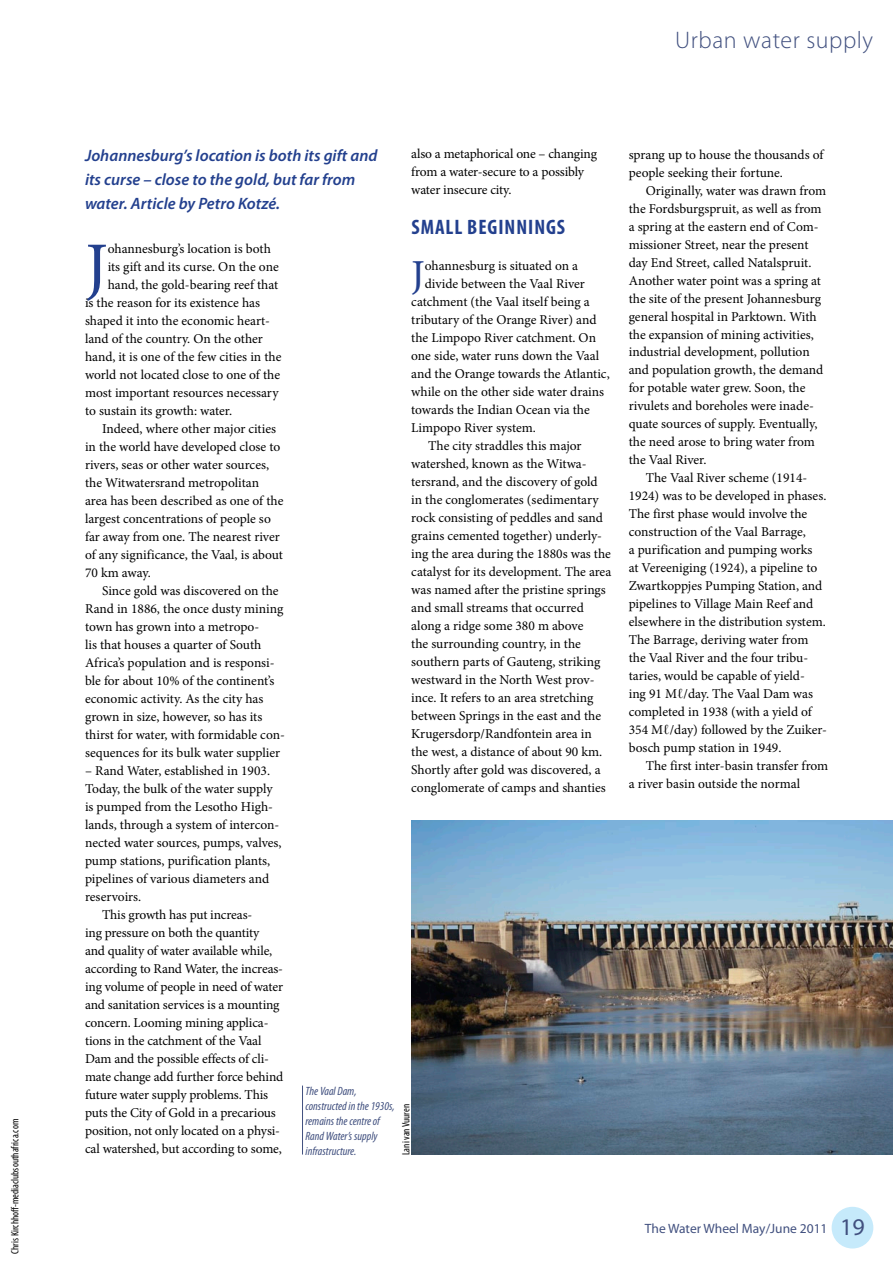
<style>
.page{position:relative;width:893px;height:1263px;background:#fff}
.page>*{position:absolute;margin:0;border:0;box-sizing:border-box;transform-origin:0 0}
.t1{font:68.85px "Minion Pro";color:#23408e}
.t2{font:41.25px "Minion Pro";color:#23408e}
.t3{font:300 24px "Myriad Pro";letter-spacing:.025em;color:#41507f}
.t4{font:700 condensed 21px "Myriad Pro";letter-spacing:.045em;color:#23408e}
.t5{font:italic 600 16.5px/24px "Myriad Pro";color:#23408e}
.t6{font:13.5px/18px "Minion Pro";letter-spacing:-.005em;color:#000}
.t7{font:13.5px "Myriad Pro";color:#41507f}
.t8{font:italic condensed 12px/15px "Myriad Pro";color:#41507f}
.t9{font:condensed 10.65px "Myriad Pro";color:#000}
.s1{font-family:"Times New Roman"}
.s2{font-size:24px}
</style>
<div class="page">
<div style="left:832px;top:1207px;width:41px;height:41px;background:#c6eafb;border-radius:50%"></div>
<img style="left:411px;top:821px;width:482px;height:333px">
<hr style="left:302px;top:1085px;width:1px;height:69px;background:#41507f">
<p class="t9" style="left:9px;top:1253px;width:136px;rotate:-90deg">Chris Kirchhoff-mediaclubsouthafrica.com</p>
<h3 class="t3" style="left:675px;top:26px;width:200px">Urban water supply</h3>
<p class="t5" style="left:85px;top:143px;width:294px">Johannesburg’s location is both its gift and its curse – close to the gold, but far from water. Article by Petro Kotzé.</p>
<h1 class="t1" style="left:85px;top:221px;width:24px">J</h1>
<p class="t6" style="left:108px;top:240px;width:165px">ohannesburg’s location is both</p>
<p class="t6" style="left:108px;top:258px;width:173px">its gift and its curse. On the one</p>
<p class="t6" style="left:108px;top:276px;width:172px">hand, the gold-bearing reef that</p>
<p class="t6" style="left:85px;top:294px;width:176px">is the reason for its existence has</p>
<p class="t6" style="left:85px;top:312px;width:187px">shaped it into the economic heart-</p>
<p class="t6" style="left:85px;top:330px;width:179px">land of the country. On the other</p>
<p class="t6" style="left:85px;top:348px;width:198px">hand, it is one of the few cities in the</p>
<p class="t6" style="left:85px;top:366px;width:197px">world not located close to one of the</p>
<p class="t6" style="left:85px;top:384px;width:195px">most important resources necessary</p>
<p class="t6" style="left:85px;top:402px;width:149px">to sustain its growth: water.</p>
<p class="t6" style="left:102px;top:420px;width:176px">Indeed, where other major cities</p>
<p class="t6" style="left:85px;top:438px;width:197px">in the world have developed close to</p>
<p class="t6" style="left:85px;top:456px;width:186px">rivers, seas or other water sources,</p>
<p class="t6" style="left:85px;top:474px;width:176px">the Witwatersrand metropolitan</p>
<p class="t6" style="left:85px;top:492px;width:200px">area has been described as one of the</p>
<p class="t6" style="left:85px;top:510px;width:187px">largest concentrations of people so</p>
<p class="t6" style="left:85px;top:528px;width:196px">far away from one. The nearest river</p>
<p class="t6" style="left:85px;top:546px;width:199px">of any significance, the Vaal, is about</p>
<p class="t6" style="left:85px;top:564px;width:67px">70 km away.</p>
<p class="t6" style="left:102px;top:582px;width:178px">Since gold was discovered on the</p>
<p class="t6" style="left:85px;top:600px;width:200px">Rand in 1886, the once dusty mining</p>
<p class="t6" style="left:85px;top:618px;width:176px">town has grown into a metropo-</p>
<p class="t6" style="left:85px;top:636px;width:178px">lis that houses a quarter of South</p>
<p class="t6" style="left:85px;top:654px;width:191px">Africa’s population and is responsi-</p>
<p class="t6" style="left:85px;top:672px;width:191px">ble for about 10% of the continent’s</p>
<p class="t6" style="left:85px;top:690px;width:180px">economic activity. As the city has</p>
<p class="t6" style="left:85px;top:708px;width:179px">grown in size, however, so has its</p>
<p class="t6" style="left:85px;top:726px;width:201px">thirst for water, with formidable con-</p>
<p class="t6" style="left:85px;top:744px;width:197px">sequences for its bulk water supplier</p>
<p class="t6" style="left:85px;top:762px;width:187px">– Rand Water, established in 1903.</p>
<p class="t6" style="left:85px;top:780px;width:189px">Today, the bulk of the water supply</p>
<p class="t6" style="left:85px;top:798px;width:190px">is pumped from the Lesotho High-</p>
<p class="t6" style="left:85px;top:816px;width:196px">lands, through a system of intercon-</p>
<p class="t6" style="left:85px;top:834px;width:198px">nected water sources, pumps, valves,</p>
<p class="t6" style="left:85px;top:852px;width:187px">pump stations, purification plants,</p>
<p class="t6" style="left:85px;top:870px;width:186px">pipelines of various diameters and</p>
<p class="t6" style="left:85px;top:888px;width:58px">reservoirs.</p>
<p class="t6" style="left:102px;top:906px;width:152px">This growth has put increas-</p>
<p class="t6" style="left:85px;top:924px;width:176px">ing pressure on both the quantity</p>
<p class="t6" style="left:85px;top:942px;width:189px">and quality of water available while,</p>
<p class="t6" style="left:85px;top:960px;width:200px">according to Rand Water, the increas-</p>
<p class="t6" style="left:85px;top:978px;width:199px">ing volume of people in need of water</p>
<p class="t6" style="left:85px;top:996px;width:196px">and sanitation services is a mounting</p>
<p class="t6" style="left:85px;top:1014px;width:185px">concern. Looming mining applica-</p>
<p class="t6" style="left:85px;top:1032px;width:178px">tions in the catchment of the Vaal</p>
<p class="t6" style="left:85px;top:1050px;width:185px">Dam and the possible effects of cli-</p>
<p class="t6" style="left:85px;top:1068px;width:200px">mate change add further force behind</p>
<p class="t6" style="left:85px;top:1086px;width:185px">future water supply problems. This</p>
<p class="t6" style="left:85px;top:1104px;width:192px">puts the City of Gold in a precarious</p>
<p class="t6" style="left:85px;top:1122px;width:197px">position, not only located on a physi-</p>
<p class="t6" style="left:85px;top:1140px;width:198px">cal watershed, but according to some,</p>
<p class="t8" style="left:306px;top:1083px;width:91px">The Vaal Dam, constructed in the 1930s, remains the centre of<br>Rand Water’s supply infrastructure.</p>
<p class="t6" style="left:411px;top:145px;width:187px">also a metaphorical one – changing from a water-secure to a possibly water insecure city.</p>
<h3 class="t4" style="left:411px;top:214px;width:154px">SMALL BEGINNINGS</h3>
<h2 class="t2" style="left:411px;top:247px;width:15px">J</h2>
<p class="t6" style="left:425px;top:256px;width:155px">ohannesburg is situated on a</p>
<p class="t6" style="left:425px;top:274px;width:162px">divide between the Vaal River</p>
<p class="t6" style="left:411px;top:292px;width:180px">catchment (the Vaal itself being a</p>
<p class="t6" style="left:411px;top:310px;width:187px">tributary of the Orange River) and</p>
<p class="t6" style="left:411px;top:328px;width:186px">the Limpopo River catchment. On</p>
<p class="t6" style="left:411px;top:346px;width:189px">one side, water runs down the Vaal</p>
<p class="t6" style="left:411px;top:364px;width:200px">and the Orange towards the Atlantic,</p>
<p class="t6" style="left:411px;top:382px;width:194px">while on the other side water drains</p>
<p class="t6" style="left:411px;top:400px;width:180px">towards the Indian Ocean via the</p>
<p class="t6" style="left:411px;top:418px;width:126px">Limpopo River system.</p>
<p class="t6" style="left:428px;top:436px;width:155px">The city straddles this major</p>
<p class="t6" style="left:411px;top:454px;width:177px">watershed, known as the Witwa-</p>
<p class="t6" style="left:411px;top:472px;width:188px">tersrand, and the discovery of gold</p>
<p class="t6" style="left:411px;top:490px;width:189px">in the conglomerates (sedimentary</p>
<p class="t6" style="left:411px;top:508px;width:193px">rock consisting of peddles and sand</p>
<p class="t6" style="left:411px;top:526px;width:192px">grains cemented together) underly-</p>
<p class="t6" style="left:411px;top:544px;width:201px">ing the area during the 1880s was the</p>
<p class="t6" style="left:411px;top:562px;width:202px">catalyst for its development. The area</p>
<p class="t6" style="left:411px;top:580px;width:196px">was named after the pristine springs</p>
<p class="t6" style="left:411px;top:598px;width:174px">and small streams that occurred</p>
<p class="t6" style="left:411px;top:616px;width:174px">along a ridge some 380 m above</p>
<p class="t6" style="left:411px;top:634px;width:171px">the surrounding country, in the</p>
<p class="t6" style="left:411px;top:652px;width:191px">southern parts of Gauteng, striking</p>
<p class="t6" style="left:411px;top:670px;width:185px">westward in the North West prov-</p>
<p class="t6" style="left:411px;top:688px;width:184px">ince. It refers to an area stretching</p>
<p class="t6" style="left:411px;top:706px;width:191px">between Springs in the east and the</p>
<p class="t6" style="left:411px;top:724px;width:182px">Krugersdorp/Randfontein area in</p>
<p class="t6" style="left:411px;top:742px;width:193px">the west, a distance of about 90 km.</p>
<p class="t6" style="left:411px;top:760px;width:191px">Shortly after gold was discovered, a</p>
<p class="t6" style="left:411px;top:778px;width:196px">conglomerate of camps and shanties</p>
<p class="t9" style="left:400px;top:1155px;width:53px;rotate:-90deg">Lani van Vuuren</p>
<p class="t6" style="left:629px;top:145px;width:196px">sprang up to house the thousands of people seeking their fortune.</p>
<p class="t6" style="left:629px;top:181px;width:199px;text-indent:17px">Originally, water was drawn from the Fordsburgspruit, as well as from a spring at the eastern end of Com&shy;missioner Street, near the present day End Street, called Natalspruit.<br>Another water point was a spring at the site of the present Johannesburg general hospital in Parktown. With the expansion of mining activities, industrial development, pollution and population growth, the demand for potable water grew. Soon, the rivulets and boreholes were inade&shy;quate sources of supply. Eventually, the need arose to bring water from the Vaal River.</p>
<p class="t6" style="left:629px;top:469px;width:200px;text-indent:17px">The Vaal River scheme (1914- 1924) was to be developed in phases.<br>The first phase would involve the construction of the Vaal Barrage,<br>a purification and pumping works<br>at Vereeniging (1924), a pipeline to Zwartkoppjes Pumping Station, and pipelines to Village Main Reef and elsewhere in the distribution system.<br>The Barrage, deriving water from the Vaal River and the four tribu&shy;taries, would be capable of yield-<br>ing 91 M<span class="s1">ℓ</span>/day. The Vaal Dam was completed in 1938 (with a yield of 354 M<span class="s1">ℓ</span>/day) followed by the Zuiker&shy;bosch pump station in 1949.</p>
<p class="t6" style="left:629px;top:757px;width:201px;text-indent:17px">The first inter-basin transfer from a river basin outside the normal</p>
<p class="t7" style="left:645px;top:1220px;width:221px">The Water Wheel May/June 2011 <span class="s2">19</span></p>
</div>
